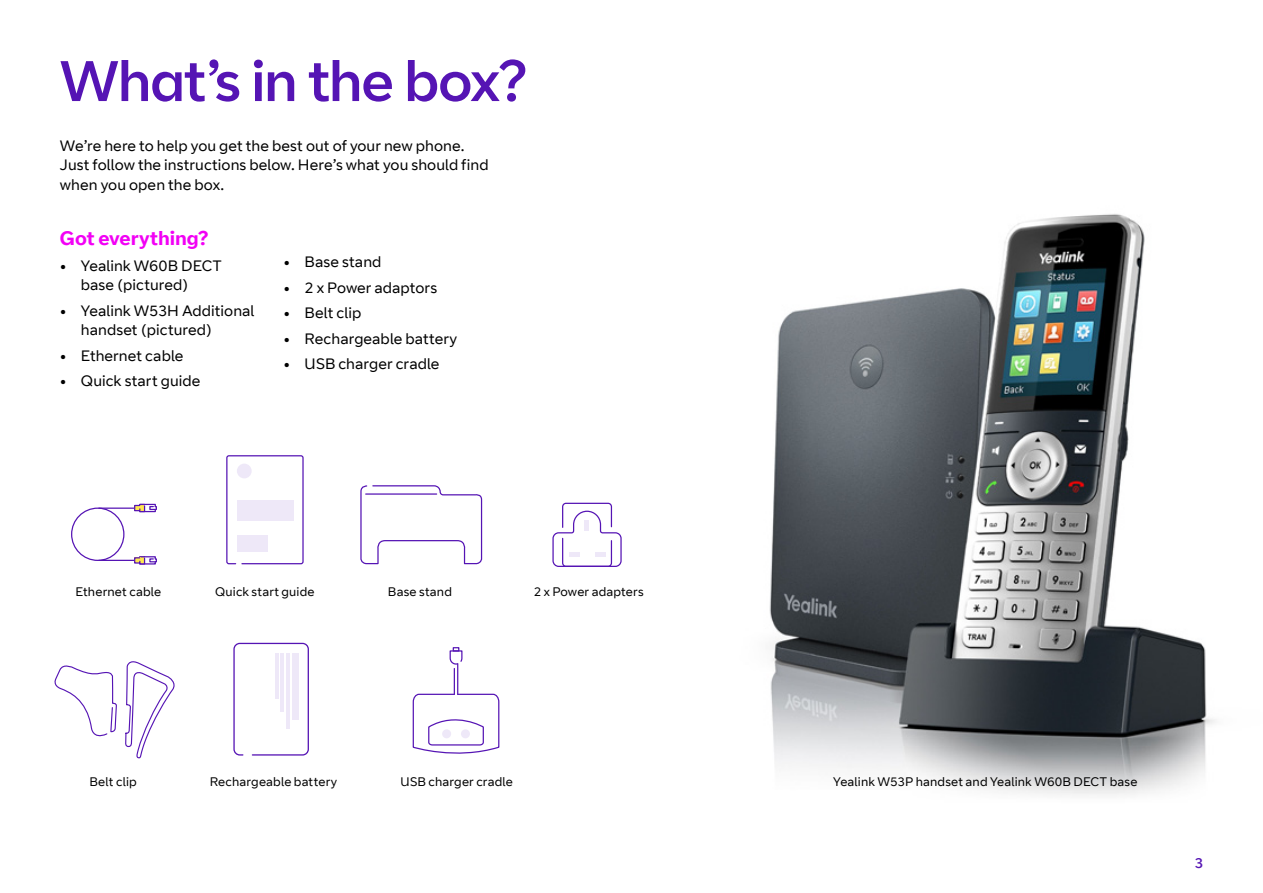
<style>
.page{position:relative;width:1263px;height:893px;background:#fff}
.page>*{position:absolute;margin:0;border:0;box-sizing:border-box;transform-origin:0 0}
.H1_Indigo_Headline_3{font:57px "BT Curve Headline";letter-spacing:-.01em;color:#5514b4}
.H3_Pink_Bold_13pt{font:700 19.5px "BT Curve";color:#f200f5}
.Body_Copy_Black_Reg{font:15px/19.5px "BT Curve";letter-spacing:.005em;color:#000}
.t1{font:14.25px "BT Curve Headline";color:#5514b4}
.Bullet_points__Short{font:12.3px "BT Curve";letter-spacing:.01em;color:#000}
.s1{font-weight:700}
</style>
<div class="page">
<div style="left:237px;top:500px;width:56px;height:21px;background:#eee8f8"></div>
<div style="left:237px;top:536px;width:31px;height:16px;background:#eee8f8"></div>
<div style="left:237px;top:464px;width:15px;height:14px;background:#eee8f8;border-radius:50%"></div>
<div style="left:226px;top:455px;width:78px;height:109px;border:1px solid #5514b4;border-radius:2px"></div>
<svg style="left:552px;top:502px;width:70px;height:65px"></svg>
<hr style="left:569px;top:553px;width:10px;height:4px;background:#eee8f8">
<hr style="left:595px;top:553px;width:10px;height:4px;background:#eee8f8">
<div style="left:584px;top:521px;width:5px;height:10px;background:#eee8f8"></div>
<hr style="left:99px;top:560px;width:36px;height:1px;background:#5514b4">
<hr style="left:99px;top:508px;width:36px;height:1px;background:#5514b4">
<svg style="left:71px;top:507px;width:54px;height:54px"></svg>
<svg style="left:133px;top:556px;width:24px;height:9px"></svg>
<svg style="left:133px;top:504px;width:24px;height:9px"></svg>
<img style="left:769px;top:214px;width:446px;height:581px">
<svg style="left:360px;top:485px;width:123px;height:80px"></svg>
<hr style="left:366px;top:493px;width:71px;height:2px;background:#5514b4">
<svg style="left:412px;top:647px;width:88px;height:107px"></svg>
<div style="left:233px;top:643px;width:76px;height:113px;border:1px solid #5514b4;border-radius:6px"></div>
<div style="left:293px;top:653px;width:6px;height:66px;background:#eee8f8"></div>
<hr style="left:286px;top:653px;width:3px;height:76px;background:#eee8f8">
<hr style="left:281px;top:653px;width:3px;height:58px;background:#eee8f8">
<hr style="left:275px;top:653px;width:3px;height:45px;background:#eee8f8">
<svg style="left:54px;top:665px;width:63px;height:72px"></svg>
<svg style="left:125px;top:661px;width:50px;height:98px"></svg>
<p class="H1_Indigo_Headline_3" style="left:60px;top:47px;width:468px">What’s in the box?</p>
<p class="Body_Copy_Black_Reg" style="left:60px;top:136px;width:430px">We’re here to help you get the best out of your new phone.<br>Just follow the instructions below. Here’s what you should find when you open the box.</p>
<p class="H3_Pink_Bold_13pt" style="left:60px;top:226px;width:150px">Got everything?</p>
<p class="Body_Copy_Black_Reg" style="left:81px;top:256px;width:142px;text-indent:-21px"><span class="s1">•</span> Yealink W60B DECT base (pictured)</p>
<p class="Body_Copy_Black_Reg" style="left:81px;top:301px;width:175px;text-indent:-21px"><span class="s1">•</span> Yealink W53H Additional handset (pictured)</p>
<p class="Body_Copy_Black_Reg" style="left:60px;top:346px;width:125px"><span class="s1">•</span> Ethernet cable</p>
<p class="Body_Copy_Black_Reg" style="left:60px;top:372px;width:142px"><span class="s1">•</span> Quick start guide</p>
<p class="Body_Copy_Black_Reg" style="left:284px;top:253px;width:99px"><span class="s1">•</span> Base stand</p>
<p class="Body_Copy_Black_Reg" style="left:284px;top:279px;width:155px"><span class="s1">•</span> 2 x Power adaptors</p>
<p class="Body_Copy_Black_Reg" style="left:284px;top:304px;width:79px"><span class="s1">•</span> Belt clip</p>
<p class="Body_Copy_Black_Reg" style="left:284px;top:330px;width:175px"><span class="s1">•</span> Rechargeable battery</p>
<p class="Body_Copy_Black_Reg" style="left:284px;top:355px;width:157px"><span class="s1">•</span> USB charger cradle</p>
<p class="Bullet_points__Short" style="left:76px;top:585px;width:87px">Ethernet cable</p>
<p class="Bullet_points__Short" style="left:215px;top:585px;width:101px">Quick start guide</p>
<p class="Bullet_points__Short" style="left:534px;top:585px;width:111px">2 x Power adapters</p>
<p class="Bullet_points__Short" style="left:388px;top:585px;width:65px">Base stand</p>
<p class="Bullet_points__Short" style="left:89px;top:774px;width:49px">Belt clip</p>
<p class="Bullet_points__Short" style="left:210px;top:774px;width:129px">Rechargeable battery</p>
<p class="Bullet_points__Short" style="left:401px;top:774px;width:114px">USB charger cradle</p>
<p class="Bullet_points__Short" style="left:833px;top:774px;width:306px">Yealink W53P handset and Yealink W60B DECT base</p>
<p class="t1" style="left:1195px;top:854px;width:9px">3</p>
</div>
